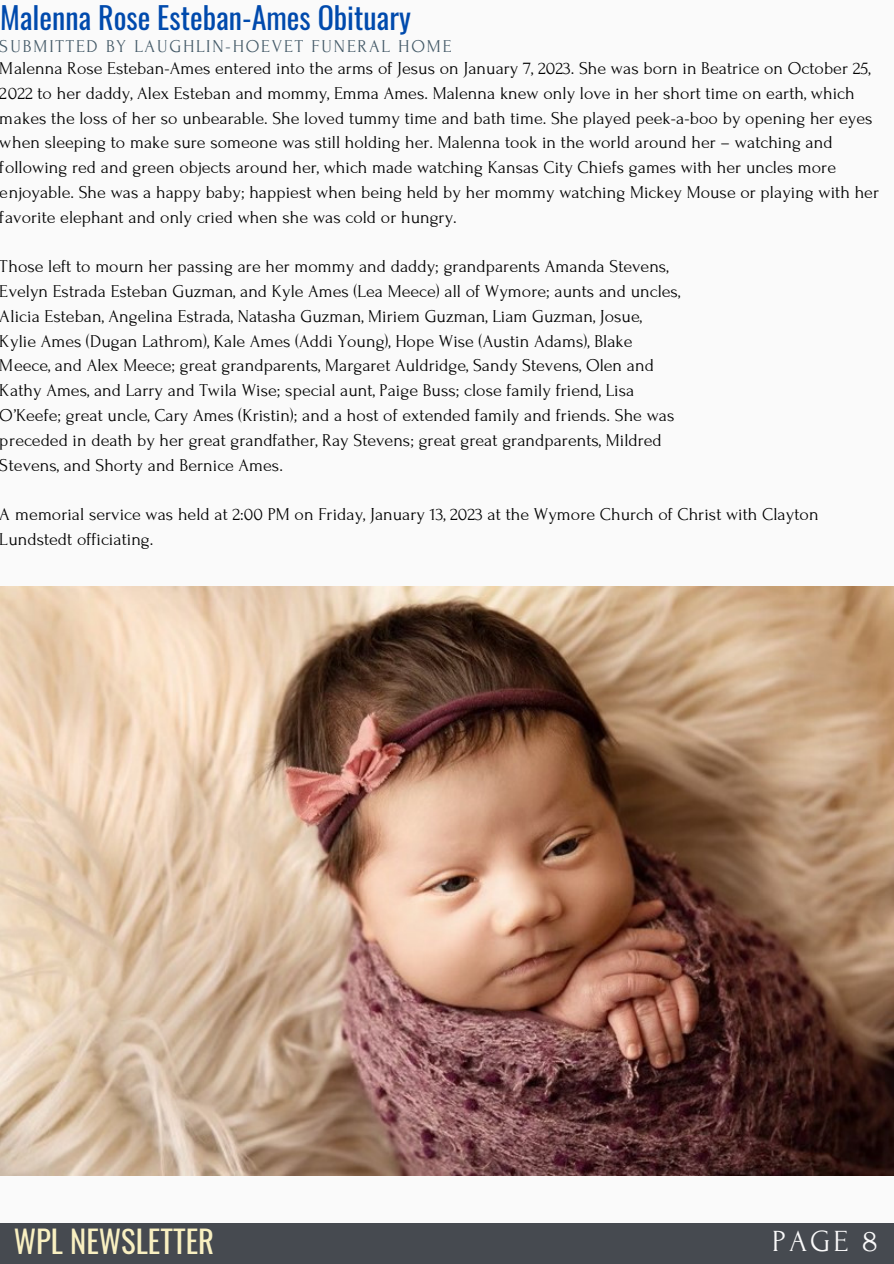
<style>
.page{position:relative;width:894px;height:1264px;background:#fff}
.page>*{position:absolute;margin:0;border:0;box-sizing:border-box;transform-origin:0 0}
.t1{font:30.75px "Oswald";color:#f9f0c1}
.t2{font:30.75px "Forum";color:#fafafa}
.t3{font:30px "Oswald";color:#004aad}
.t4{font:18px/24.8px "Forum";color:#000}
.t5{font:18px "Forum";letter-spacing:.1em;color:#435967}
</style>
<div class="page">
<div style="left:0;top:0;width:893px;height:1263px;background:#fafafa"></div>
<img style="left:0;top:586px;width:893px;height:589px">
<div style="left:0;top:1223px;width:893px;height:40px;background:#464a50"></div>
<h2 class="t3" style="left:0;top:-5px;width:412px">Malenna Rose Esteban-Ames Obituary</h2>
<p class="t4" style="left:0;top:56px;width:880px">Malenna Rose Esteban-Ames entered into the arms of Jesus on January 7, 2023. She was born in Beatrice on October 25, 2022 to her daddy, Alex Esteban and mommy, Emma Ames. Malenna knew only love in her short time on earth, which makes the loss of her so unbearable. She loved tummy time and bath time. She played peek-a-boo by opening her eyes when sleeping to make sure someone was still holding her. Malenna took in the world around her – watching and following red and green objects around her, which made watching Kansas City Chiefs games with her uncles more enjoyable. She was a happy baby; happiest when being held by her mommy watching Mickey Mouse or playing with her favorite elephant and only cried when she was cold or hungry.</p>
<p class="t4" style="left:0;top:254px;width:681px">Those left to mourn her passing are her mommy and daddy; grandparents Amanda Stevens, Evelyn Estrada Esteban Guzman, and Kyle Ames (Lea Meece) all of Wymore; aunts and uncles, Alicia Esteban, Angelina Estrada, Natasha Guzman, Miriem Guzman, Liam Guzman, Josue, Kylie Ames (Dugan Lathrom), Kale Ames (Addi Young), Hope Wise (Austin Adams), Blake Meece, and Alex Meece; great grandparents, Margaret Auldridge, Sandy Stevens, Olen and Kathy Ames, and Larry and Twila Wise; special aunt, Paige Buss; close family friend, Lisa O’Keefe; great uncle, Cary Ames (Kristin); and a host of extended family and friends. She was preceded in death by her great grandfather, Ray Stevens; great great grandparents, Mildred Stevens, and Shorty and Bernice Ames.</p>
<p class="t4" style="left:0;top:502px;width:819px">A memorial service was held at 2:00 PM on Friday, January 13, 2023 at the Wymore Church of Christ with Clayton<br>Lundstedt officiating.</p>
<p class="t5" style="left:0;top:37px;width:453px">SUBMITTED BY LAUGHLIN-HOEVET FUNERAL HOME</p>
<h1 class="t1" style="left:14px;top:1217px;width:202px">WPL NEWSLETTER</h1>
<h1 class="t2" style="left:772px;top:1224px;width:107px">PAGE 8</h1>
</div>
